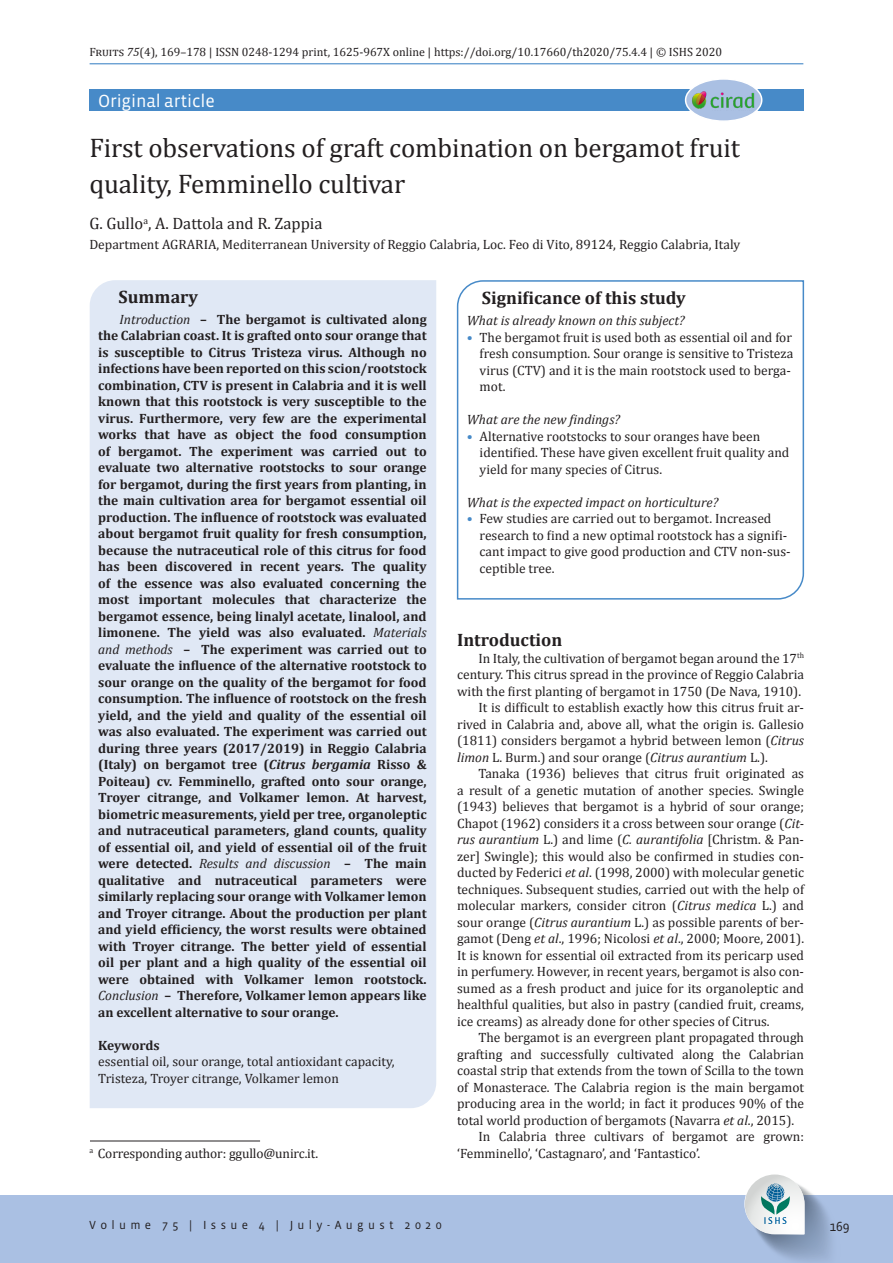
<style>
.page{position:relative;width:893px;height:1263px;background:#fff}
.page>*{position:absolute;margin:0;border:0;box-sizing:border-box;transform-origin:0 0}
.E1_titel{font:27px/36px "Cambria";letter-spacing:-.005em;color:#231f20}
.E5_kop_12{font:700 18px "Cambria";color:#231f20}
.t1{font:18px "Vista Sans OT";letter-spacing:-.01em;color:#fff}
.E2_auteurs{font:16.5px "Cambria";color:#231f20}
.E2_sum_tekst{font:700 13.5px/16.5px "Cambria";color:#231f20;text-align:justify}
.E4_tekst_inspringen{font:13.5px/16.5px "Cambria";color:#231f20;text-align:justify}
.E8_tekst_bullits{font:13.5px/16.5px "Cambria";color:#231f20}
.E3_tekst_niet_inspri{font:13.5px/16.5px "Cambria";color:#231f20}
.E9_tekst_bullits_cur{font:italic 13.5px "Cambria";color:#231f20}
.E6_kop_9_vet{font:700 13.5px "Cambria";letter-spacing:-.015em;color:#231f20}
.t2{font:13.5px "Vista Sans OT";color:#231f20}
.E2_Header{font:12px "Cambria";color:#231f20}
.t3{font:12px "Vista Sans OT";letter-spacing:.36em;color:#231f20}
.s1{font-style:italic}
.s2{font-weight:400;font-style:italic}
.s3{color:#478ac8}
</style>
<div class="page">
<div style="left:0;top:1195px;width:893px;height:68px;background:#aac0e3"></div>
<svg style="left:744px;top:1174px;width:88px;height:87px"></svg>
<hr style="left:90px;top:63px;width:713px;height:1px;background:#478ac8">
<div style="left:90px;top:89px;width:714px;height:22px;background:#478ac8"></div>
<div style="left:90px;top:280px;width:346px;height:828px;background:#e0e8f5"></div>
<div style="left:686px;top:79px;width:76px;height:42px;background:#aac0e3;border-radius:50%"></div>
<img style="left:689px;top:90px;width:70px;height:20px">
<div style="left:685px;top:78px;width:77px;height:44px;border:2px solid #fff;border-radius:50%"></div>
<svg style="left:456px;top:280px;width:349px;height:320px"></svg>
<hr style="left:90px;top:1141px;width:170px;height:1px;background:#231f20">
<p class="E2_Header" style="left:89px;top:45px;width:634px">Fruits <span class="s1">75</span>(4), 169–178 | ISSN 0248-1294 print, 1625-967X online | https://doi.org/10.17660/th2020/75.4.4 | © ISHS 2020</p>
<p class="t1" style="left:98px;top:91px;width:118px">Original article</p>
<p class="E1_titel" style="left:89px;top:130px;width:652px">First observations of graft combination on bergamot fruit quality, Femminello cultivar</p>
<p class="E2_auteurs" style="left:89px;top:213px;width:235px">G. Gullo<sup>a</sup>, A. Dattola and R. Zappia</p>
<p class="E3_tekst_niet_inspri" style="left:89px;top:236px;width:652px">Department AGRARIA, Mediterranean University of Reggio Calabria, Loc. Feo di Vito, 89124, Reggio Calabria, Italy</p>
<p class="E5_kop_12" style="left:119px;top:286px;width:81px">Summary</p>
<p class="E2_sum_tekst" style="left:98px;top:310px;width:330px;text-indent:21px"><span class="s2">Introduction</span> – The bergamot is cultivated along the Calabrian coast. It is grafted onto sour orange that is susceptible to Citrus Tristeza virus. Although no infections have been reported on this scion/rootstock combination, CTV is present in Calabria and it is well known that this rootstock is very susceptible to the virus. Furthermore, very few are the experimental works that have as object the food consumption of bergamot. The experiment was carried out to evaluate two alternative rootstocks to sour orange for bergamot, during the first years from planting, in the main cultivation area for bergamot essential oil production. The influence of rootstock was evaluated about bergamot fruit quality for fresh consumption, because the nutraceutical role of this citrus for food has been discovered in recent years. The quality of the essence was also evaluated concerning the most important molecules that characterize the bergamot essence, being linalyl acetate, linalool, and limonene. The yield was also evaluated. <span class="s2">Materials and methods</span> – The experiment was carried out to evaluate the influence of the alternative rootstock to sour orange on the quality of the bergamot for food consumption. The influence of rootstock on the fresh yield, and the yield and quality of the essential oil was also evaluated. The experiment was carried out during three years (2017/2019) in Reggio Calabria (Italy) on bergamot tree (<span class="s1">Citrus bergamia</span> Risso &amp; Poiteau) cv. Femminello, grafted onto sour orange, Troyer citrange, and Volkamer lemon. At harvest, biometric measurements, yield per tree, organoleptic and nutraceutical parameters, gland counts, quality of essential oil, and yield of essential oil of the fruit were detected. <span class="s2">Results and discussion</span> – The main qualitative and nutraceutical parameters were similarly replacing sour orange with Volkamer lemon and Troyer citrange. About the production per plant and yield efficiency, the worst results were obtained with Troyer citrange. The better yield of essential oil per plant and a high quality of the essential oil were obtained with Volkamer lemon rootstock.<br><span class="s2">Conclusion</span> – Therefore, Volkamer lemon appears like an excellent alternative to sour orange.</p>
<p class="E6_kop_9_vet" style="left:98px;top:1037px;width:63px">Keywords</p>
<p class="E3_tekst_niet_inspri" style="left:98px;top:1053px;width:298px">essential oil, sour orange, total antioxidant capacity,<br>Tristeza, Troyer citrange, Volkamer lemon</p>
<p class="E3_tekst_niet_inspri" style="left:89px;top:1145px;width:230px"><sup>a</sup> Corresponding author: ggullo@unirc.it.</p>
<p class="E5_kop_12" style="left:482px;top:287px;width:205px">Significance of this study</p>
<p class="E9_tekst_bullits_cur" style="left:467px;top:312px;width:219px">What is already known on this subject?</p>
<p class="E8_tekst_bullits" style="left:480px;top:329px;width:315px;text-indent:-13px"><span class="s3">•</span> The bergamot fruit is used both as essential oil and for fresh consumption. Sour orange is sensitive to Tristeza virus (CTV) and it is the main rootstock used to berga&shy;mot.</p>
<p class="E9_tekst_bullits_cur" style="left:467px;top:411px;width:155px">What are the new findings?</p>
<p class="E8_tekst_bullits" style="left:480px;top:428px;width:311px;text-indent:-13px"><span class="s3">•</span> Alternative rootstocks to sour oranges have been identified. These have given excellent fruit quality and yield for many species of Citrus.</p>
<p class="E9_tekst_bullits_cur" style="left:467px;top:494px;width:253px">What is the expected impact on horticulture?</p>
<p class="E8_tekst_bullits" style="left:480px;top:510px;width:313px;text-indent:-13px"><span class="s3">•</span> Few studies are carried out to bergamot. Increased research to find a new optimal rootstock has a signifi&shy;cant impact to give good production and CTV non-sus&shy;ceptible tree.</p>
<p class="E5_kop_12" style="left:457px;top:629px;width:107px">Introduction</p>
<p class="E4_tekst_inspringen" style="left:457px;top:650px;width:348px;text-indent:21px">In Italy, the cultivation of bergamot began around the 17<sup>th </sup>century. This citrus spread in the province of Reggio Calabria with the first planting of bergamot in 1750 (De Nava, 1910).</p>
<p class="E4_tekst_inspringen" style="left:457px;top:699px;width:348px;text-indent:21px">It is difficult to establish exactly how this citrus fruit ar&shy;rived in Calabria and, above all, what the origin is. Gallesio (1811) considers bergamot a hybrid between lemon (<span class="s1">Citrus limon</span> L. Burm.) and sour orange (<span class="s1">Citrus aurantium</span> L.).</p>
<p class="E4_tekst_inspringen" style="left:457px;top:765px;width:348px;text-indent:21px">Tanaka (1936) believes that citrus fruit originated as a result of a genetic mutation of another species. Swingle (1943) believes that bergamot is a hybrid of sour orange; Chapot (1962) considers it a cross between sour orange (<span class="s1">Cit&shy;rus aurantium</span> L.) and lime (<span class="s1">C. aurantifolia</span> [Christm. &amp; Pan&shy;zer] Swingle); this would also be confirmed in studies con&shy;ducted by Federici <span class="s1">et al</span>. (1998, 2000) with molecular genetic techniques. Subsequent studies, carried out with the help of molecular markers, consider citron (<span class="s1">Citrus medica</span> L.) and sour orange (<span class="s1">Citrus aurantium</span> L.) as possible parents of ber&shy;gamot (Deng <span class="s1">et al</span>., 1996; Nicolosi <span class="s1">et al</span>., 2000; Moore, 2001).<br>It is known for essential oil extracted from its pericarp used in perfumery. However, in recent years, bergamot is also con&shy;sumed as a fresh product and juice for its organoleptic and healthful qualities, but also in pastry (candied fruit, creams, ice creams) as already done for other species of Citrus.</p>
<p class="E4_tekst_inspringen" style="left:457px;top:1029px;width:348px;text-indent:21px">The bergamot is an evergreen plant propagated through grafting and successfully cultivated along the Calabrian coastal strip that extends from the town of Scilla to the town of Monasterace. The Calabria region is the main bergamot producing area in the world; in fact it produces 90% of the total world production of bergamots (Navarra <span class="s1">et al</span>., 2015).</p>
<p class="E4_tekst_inspringen" style="left:457px;top:1128px;width:348px;text-indent:21px">In Calabria three cultivars of bergamot are grown: ‘Femminello’, ‘Castagnaro’, and ‘Fantastico’.</p>
<p class="t3" style="left:89px;top:1219px;width:354px">Volume 75 | Issue 4 | July-August 2020</p>
<p class="t2" style="left:829px;top:1219px;width:22px">169</p>
</div>
